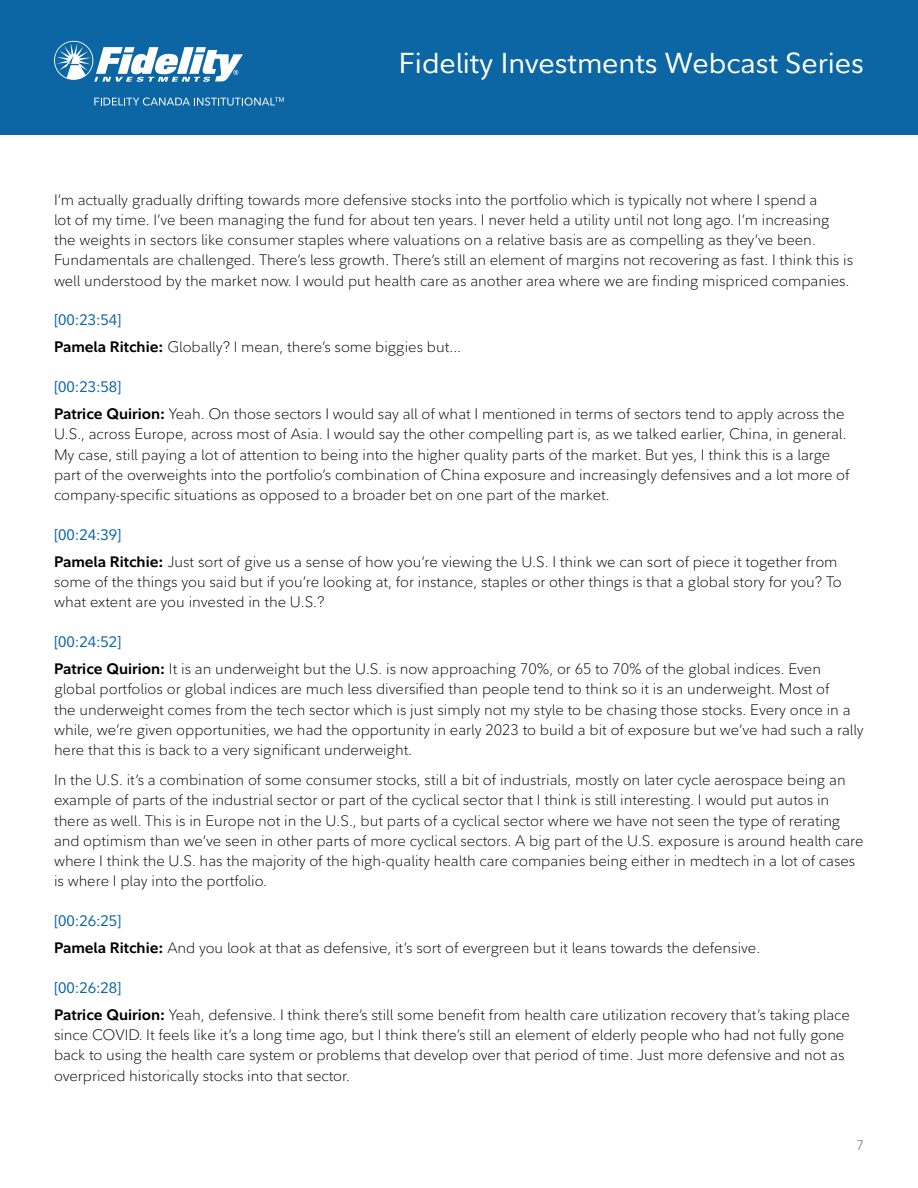
<style>
.page{position:relative;width:918px;height:1188px;background:#fff}
.page>*{position:absolute;margin:0;border:0;box-sizing:border-box;transform-origin:0 0}
.t1{font:28.5px "Fidelity Sans";color:#fff}
.t2{font:300 15px/20.2px "Fidelity Sans";color:#000}
.t3{font:300 13.5px "Fidelity Sans";color:#58595b}
.s1{font-weight:400;color:#0b66a3}
.s2{font-weight:700}
</style>
<div class="page">
<div style="left:0;top:0;width:918px;height:135px;background:#0b66a3"></div>
<svg style="left:94px;top:97px;width:190px;height:9px"></svg>
<svg style="left:54px;top:41px;width:189px;height:41px"></svg>
<h1 class="t1" style="left:399px;top:44px;width:467px">Fidelity Investments Webcast Series</h1>
<p class="t2" style="left:54px;top:189px;width:801px">I’m actually gradually drifting towards more defensive stocks into the portfolio which is typically not where I spend a<br>lot of my time. I’ve been managing the fund for about ten years. I never held a utility until not long ago. I’m increasing the weights in sectors like consumer staples where valuations on a relative basis are as compelling as they’ve been.<br>Fundamentals are challenged. There’s less growth. There’s still an element of margins not recovering as fast. I think this is well understood by the market now. I would put health care as another area where we are finding mispriced companies.</p>
<p class="t2" style="left:54px;top:307px;width:409px;line-height:27px"><span class="s1">[00:23:54]<br></span><span class="s2">Pamela Ritchie:</span> Globally? I mean, there’s some biggies but...</p>
<p class="t2" style="left:54px;top:373px;width:792px;line-height:27px"><span class="s1">[00:23:58]<br></span><span class="s2">Patrice Quirion:</span> Yeah. On those sectors I would say all of what I mentioned in terms of sectors tend to apply across the</p>
<p class="t2" style="left:54px;top:424px;width:797px">U.S., across Europe, across most of Asia. I would say the other compelling part is, as we talked earlier, China, in general.<br>My case, still paying a lot of attention to being into the higher quality parts of the market. But yes, I think this is a large part of the overweights into the portfolio’s combination of China exposure and increasingly defensives and a lot more of company-specific situations as opposed to a broader bet on one part of the market.</p>
<p class="t2" style="left:54px;top:521px;width:785px;line-height:27px"><span class="s1">[00:24:39]<br></span><span class="s2">Pamela Ritchie:</span> Just sort of give us a sense of how you’re viewing the U.S. I think we can sort of piece it together from</p>
<p class="t2" style="left:54px;top:572px;width:789px">some of the things you said but if you’re looking at, for instance, staples or other things is that a global story for you? To what extent are you invested in the U.S.?</p>
<p class="t2" style="left:54px;top:628px;width:769px;line-height:27px"><span class="s1">[00:24:52]<br></span><span class="s2">Patrice Quirion:</span> It is an underweight but the U.S. is now approaching 70%, or 65 to 70% of the global indices. Even</p>
<p class="t2" style="left:54px;top:679px;width:811px">global portfolios or global indices are much less diversified than people tend to think so it is an underweight. Most of<br>the underweight comes from the tech sector which is just simply not my style to be chasing those stocks. Every once in a while, we’re given opportunities, we had the opportunity in early 2023 to build a bit of exposure but we’ve had such a rally here that this is back to a very significant underweight.</p>
<p class="t2" style="left:54px;top:770px;width:811px">In the U.S. it’s a combination of some consumer stocks, still a bit of industrials, mostly on later cycle aerospace being an example of parts of the industrial sector or part of the cyclical sector that I think is still interesting. I would put autos in there as well. This is in Europe not in the U.S., but parts of a cyclical sector where we have not seen the type of rerating and optimism than we’ve seen in other parts of more cyclical sectors. A big part of the U.S. exposure is around health care where I think the U.S. has the majority of the high-quality health care companies being either in medtech in a lot of cases is where I play into the portfolio.</p>
<p class="t2" style="left:54px;top:907px;width:708px;line-height:27px"><span class="s1">[00:26:25]<br></span><span class="s2">Pamela Ritchie:</span> And you look at that as defensive, it’s sort of evergreen but it leans towards the defensive.</p>
<p class="t2" style="left:54px;top:974px;width:797px;line-height:27px"><span class="s1">[00:26:28]<br></span><span class="s2">Patrice Quirion:</span> Yeah, defensive. I think there’s still some benefit from health care utilization recovery that’s taking place</p>
<p class="t2" style="left:54px;top:1025px;width:792px;text-align:justify">since COVID. It feels like it’s a long time ago, but I think there’s still an element of elderly people who had not fully gone back to using the health care system or problems that develop over that period of time. Just more defensive and not as overpriced historically stocks into that sector.</p>
<p class="t3" style="left:856px;top:1136px;width:9px">7</p>
</div>
